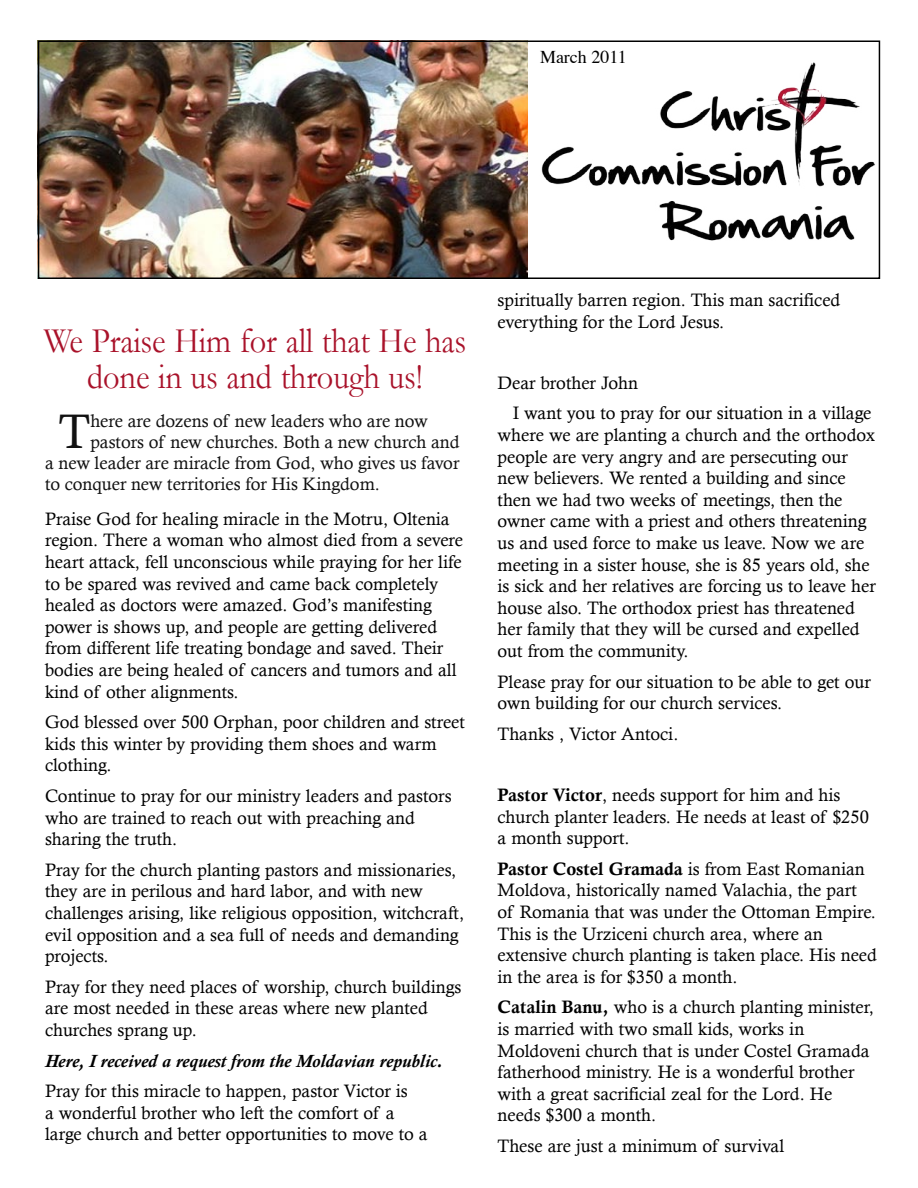
<style>
.page{position:relative;width:918px;height:1188px;background:#fff}
.page>*{position:absolute;margin:0;border:0;box-sizing:border-box;transform-origin:0 0}
.Body_left_Drop_Cap{font:48.6px "Calisto";color:#111}
.Head_blue{font:36px/36px "Garamond";letter-spacing:-.005em;color:#a9122a;text-align:center;scale:.9 1}
.Body{font:18px/21.6px "Calisto";color:#000}
.Body_left_Drop_Cap-2{font:18px "Calisto";color:#111}
.Body-2{font:italic 700 18px "Calisto";color:#000}
.t1{font:18px "Times";color:#000}
.s1{font-family:"Calis MT Bol"}
</style>
<div class="page">
<img style="left:541px;top:45px;width:340px;height:211px">
<img style="left:41px;top:43px;width:487px;height:233px">
<div style="left:38px;top:40px;width:842px;height:239px;border:2px solid #000"></div>
<p class="t1" style="left:540px;top:40px;width:88px">March 2011</p>
<p class="Head_blue" style="left:44px;top:323px;width:471px">We Praise Him for all that He has done in us and through us!</p>
<p class="Body_left_Drop_Cap" style="left:58px;top:403px;width:33px">T</p>
<p class="Body_left_Drop_Cap-2" style="left:90px;top:410px;width:339px">here are dozens of new leaders who are now</p>
<p class="Body_left_Drop_Cap-2" style="left:90px;top:431px;width:371px">pastors of new churches. Both a new church and</p>
<p class="Body_left_Drop_Cap-2" style="left:45px;top:452px;width:416px">a new leader are miracle from God, who gives us favor</p>
<p class="Body_left_Drop_Cap-2" style="left:45px;top:473px;width:336px">to conquer new territories for His Kingdom.</p>
<p class="Body" style="left:45px;top:508px;width:420px">Praise God for healing miracle in the Motru, Oltenia region. There a woman who almost died from a severe heart attack, fell unconscious while praying for her life to be spared was revived and came back completely healed as doctors were amazed. God’s manifesting power is shows up, and people are getting delivered from different life treating bondage and saved. Their bodies are being healed of cancers and tumors and all kind of other alignments.</p>
<p class="Body" style="left:45px;top:711px;width:422px">God blessed over 500 Orphan, poor children and street kids this winter by providing them shoes and warm clothing.</p>
<p class="Body" style="left:45px;top:785px;width:408px">Continue to pray for our ministry leaders and pastors who are trained to reach out with preaching and sharing the truth.</p>
<p class="Body" style="left:45px;top:859px;width:421px">Pray for the church planting pastors and missionaries, they are in perilous and hard labor, and with new challenges arising, like religious opposition, witchcraft, evil opposition and a sea full of needs and demanding projects.</p>
<p class="Body" style="left:45px;top:976px;width:418px">Pray for they need places of worship, church buildings are most needed in these areas where new planted churches sprang up.</p>
<p class="Body-2" style="left:45px;top:1050px;width:399px">Here, I received a request from the Moldavian republic.</p>
<p class="Body" style="left:45px;top:1080px;width:384px">Pray for this miracle to happen, pastor Victor is<br>a wonderful brother who left the comfort of a large church and better opportunities to move to a</p>
<p class="Body" style="left:498px;top:289px;width:344px">spiritually barren region. This man sacrificed everything for the Lord Jesus.</p>
<p class="Body" style="left:498px;top:372px;width:142px">Dear brother John</p>
<p class="Body" style="left:498px;top:402px;width:380px;text-indent:15px">I want you to pray for our situation in a village where we are planting a church and the orthodox people are very angry and are persecuting our new believers. We rented a building and since then we had two weeks of meetings, then the owner came with a priest and others threatening us and used force to make us leave. Now we are meeting in a sister house, she is 85 years old, she is sick and her relatives are forcing us to leave her house also. The orthodox priest has threatened her family that they will be cursed and expelled out from the community.</p>
<p class="Body" style="left:498px;top:670px;width:375px">Please pray for our situation to be able to get our own building for our church services.</p>
<p class="Body" style="left:498px;top:723px;width:182px">Thanks , Victor Antoci.</p>
<p class="Body" style="left:498px;top:784px;width:373px"><span class="s1">Pastor Victor</span>, needs support for him and his church planter leaders. He needs at least of $250 a month support.</p>
<p class="Body" style="left:498px;top:858px;width:381px"><span class="s1">Pastor Costel Gramada</span> is from East Romanian Moldova, historically named Valachia, the part<br>of Romania that was under the Ottoman Empire.<br>This is the Urziceni church area, where an extensive church planting is taken place. His need in the area is for $350 a month.</p>
<p class="Body" style="left:498px;top:996px;width:378px"><span class="s1">Catalin Banu,</span> who is a church planting minister, is married with two small kids, works in Moldoveni church that is under Costel Gramada fatherhood ministry. He is a wonderful brother with a great sacrificial zeal for the Lord. He needs $300 a month.</p>
<p class="Body" style="left:498px;top:1135px;width:288px">These are just a minimum of survival</p>
</div>
